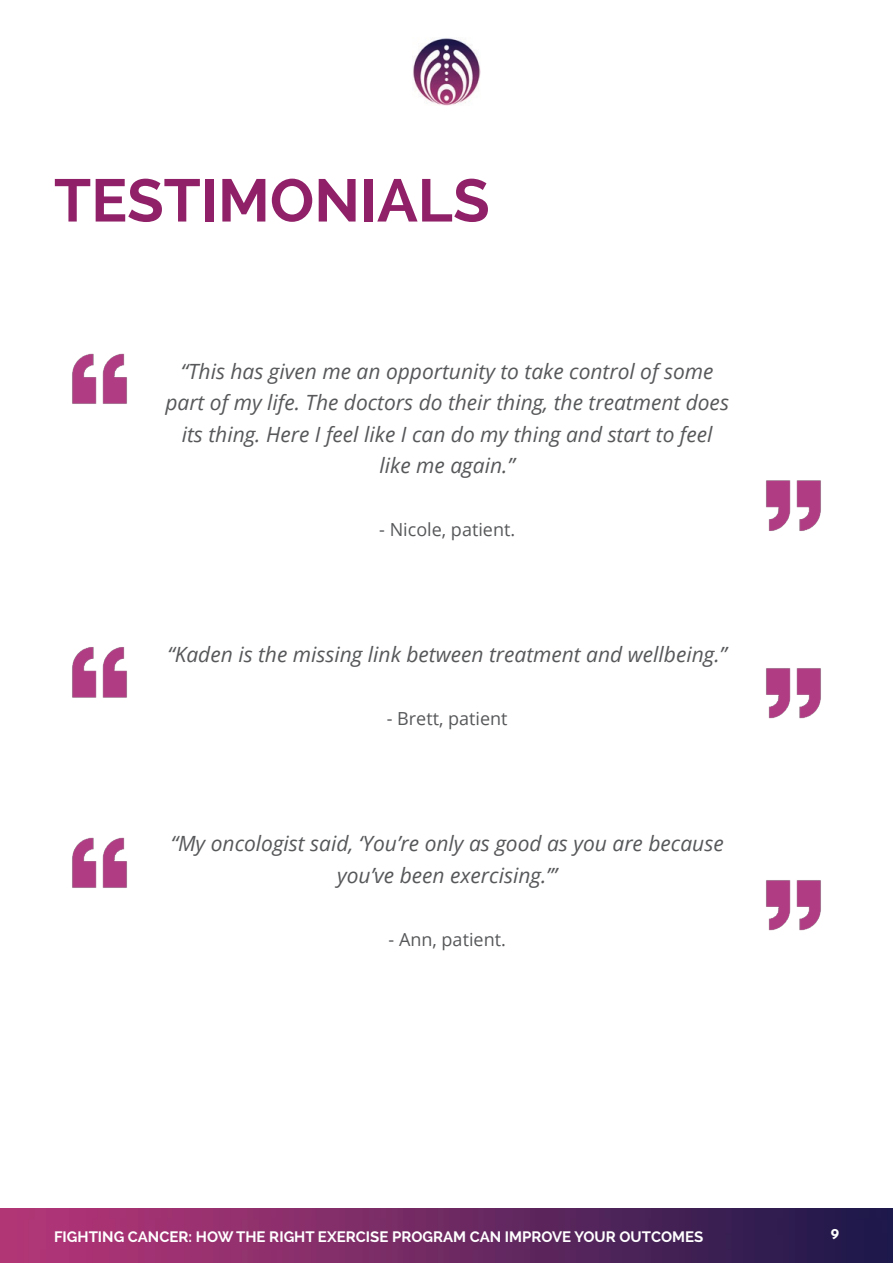
<style>
.page{position:relative;width:893px;height:1263px;background:#fff}
.page>*{position:absolute;margin:0;border:0;box-sizing:border-box;transform-origin:0 0}
.t1{font:700 60px "Raleway";color:#902067}
.t2{font:italic 21px/31.5px "Open Sans";color:#57585a;text-align:center}
.t3{font:18px "Open Sans";color:#57585a}
.t4{font:700 15px "Raleway";color:#fff}
.t5{font:700 15px "Josefin Sans";color:#fff}
</style>
<div class="page">
<img style="left:0;top:1209px;width:893px;height:54px">
<img style="left:413px;top:38px;width:67px;height:68px">
<img style="left:72px;top:353px;width:55px;height:51px">
<img style="left:766px;top:480px;width:55px;height:51px">
<img style="left:72px;top:647px;width:55px;height:51px">
<img style="left:766px;top:668px;width:55px;height:51px">
<img style="left:72px;top:837px;width:55px;height:51px">
<img style="left:766px;top:880px;width:55px;height:51px">
<h1 class="t1" style="left:54px;top:166px;width:437px">TESTIMONIALS</h1>
<p class="t2" style="left:165px;top:355px;width:565px">“This has given me an opportunity to take control of some part of my life. The doctors do their thing, the treatment does its thing. Here I feel like I can do my thing and start to feel like me again.”</p>
<p class="t3" style="left:379px;top:517px;width:138px">- Nicole, patient.</p>
<p class="t2" style="left:167px;top:638px;width:561px">“Kaden is the missing link between treatment and wellbeing.”</p>
<p class="t3" style="left:387px;top:706px;width:122px">- Brett, patient</p>
<p class="t2" style="left:171px;top:827px;width:554px">“My oncologist said, ‘You’re only as good as you are because you’ve been exercising.’”</p>
<p class="t3" style="left:389px;top:927px;width:119px">- Ann, patient.</p>
<p class="t4" style="left:54px;top:1228px;width:651px">FIGHTING CANCER: HOW THE RIGHT EXERCISE PROGRAM CAN IMPROVE YOUR OUTCOMES</p>
<p class="t5" style="left:831px;top:1221px;width:10px">9</p>
</div>
